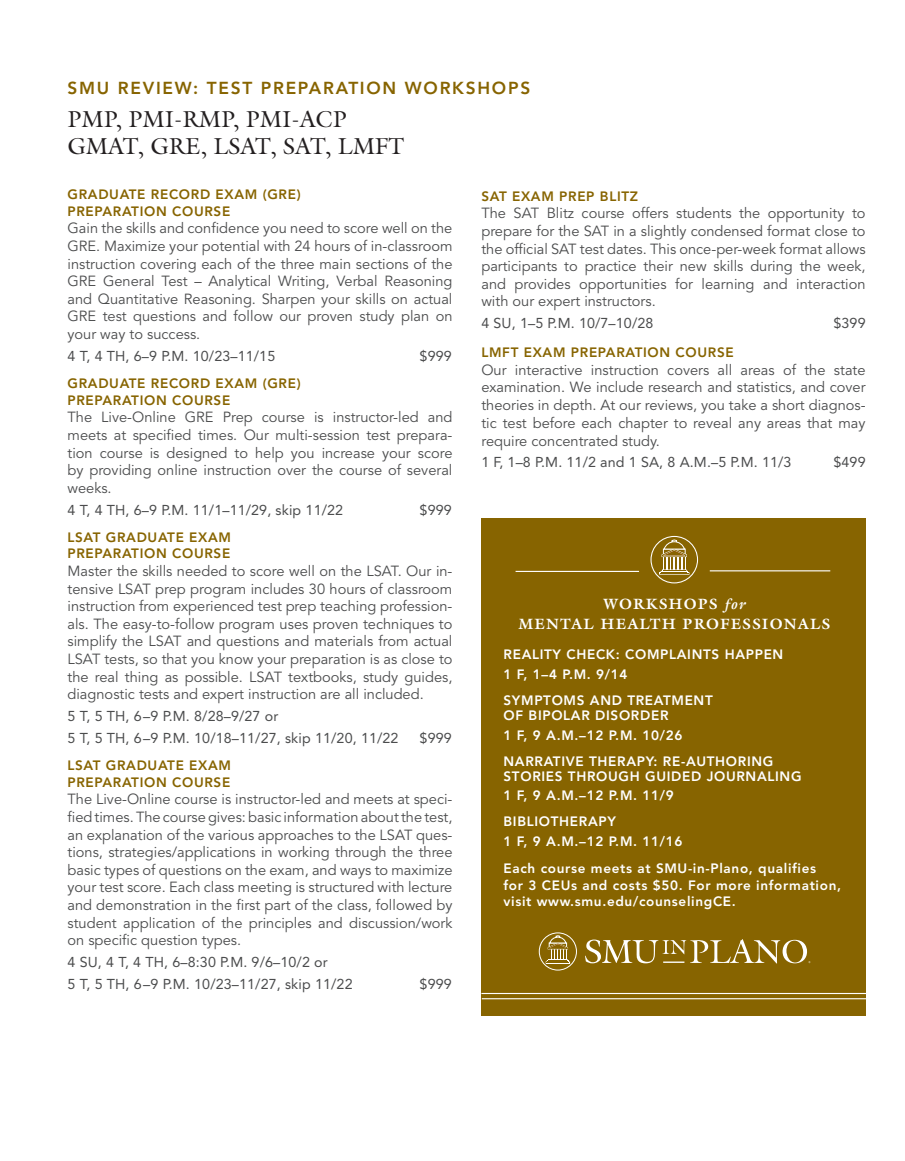
<style>
.page{position:relative;width:905px;height:1161px;background:#fff}
.page>*{position:absolute;margin:0;border:0;box-sizing:border-box;transform-origin:0 0}
.t1{font:23.25px "Galliard";color:#231f20}
.course_title_name{font:800 17.25px "Avenir LT Std";letter-spacing:.1em;color:#876400}
.individual_Courses{font:700 15px "Galliard";letter-spacing:.075em;color:#fff}
.course_description{font:14.7px/17.5px "Avenir LT Std";color:#4b4c4d;text-align:justify}
.instructor_date{font:14.25px "Avenir LT Std";letter-spacing:.01em;color:#4b4c4d}
.course_title_name-2{font:800 13.5px/15px "Avenir LT Std";letter-spacing:.05em;color:#fff}
.course_title_name-3{font:800 13.5px/16.5px "Avenir LT Std";letter-spacing:.05em;color:#876400}
.s1{font-style:italic}
</style>
<div class="page">
<div style="left:481px;top:518px;width:385px;height:498px;background:#876400"></div>
<hr style="left:481px;top:993px;width:385px;height:1px;background:#fff">
<hr style="left:515px;top:571px;width:124px;height:1px;background:#fff">
<hr style="left:709px;top:570px;width:121px;height:1px;background:#fff">
<hr style="left:482px;top:998px;width:384px;height:1px;background:#fff">
<svg style="left:649px;top:535px;width:50px;height:49px"></svg>
<div style="left:650px;top:536px;width:48px;height:47px;border:1px solid #fff;border-radius:50%"></div>
<svg style="left:659px;top:539px;width:30px;height:36px"></svg>
<svg style="left:538px;top:932px;width:39px;height:39px"></svg>
<div style="left:539px;top:932px;width:38px;height:39px;border:1px solid #fff;border-radius:50%"></div>
<svg style="left:545px;top:935px;width:25px;height:29px"></svg>
<svg style="left:585px;top:939px;width:225px;height:25px"></svg>
<p class="course_title_name" style="left:68px;top:78px;width:464px">SMU REVIEW: TEST PREPARATION WORKSHOPS</p>
<p class="t1" style="left:68px;top:104px;width:281px">PMP, PMI-RMP, PMI-ACP</p>
<p class="t1" style="left:68px;top:131px;width:338px">GMAT, GRE, LSAT, SAT, LMFT</p>
<p class="course_title_name-3" style="left:68px;top:186px;width:235px">GRADUATE RECORD EXAM (GRE)<br>PREPARATION COURSE</p>
<p class="course_description" style="left:68px;top:220px;width:386px">Gain the skills and confidence you need to score well on the GRE. Maximize your potential with 24 hours of in-classroom instruction covering each of the three main sections of the GRE General Test – Analytical Writing, Verbal Reasoning and Quantitative Reasoning. Sharpen your skills on actual GRE test questions and follow our proven study plan on your way to success.</p>
<p class="instructor_date" style="left:68px;top:348px;width:209px">4 T, 4 TH, 6–9 P.M. 10/23–11/15</p>
<p class="instructor_date" style="left:419px;top:348px;width:34px">$999</p>
<p class="course_title_name-3" style="left:68px;top:375px;width:235px">GRADUATE RECORD EXAM (GRE)<br>PREPARATION COURSE</p>
<p class="course_description" style="left:68px;top:409px;width:386px">The Live-Online GRE Prep course is instructor-led and meets at specified times. Our multi-session test prepara&shy;tion course is designed to help you increase your score by providing online instruction over the course of several weeks.</p>
<p class="instructor_date" style="left:68px;top:501px;width:277px">4 T, 4 TH, 6–9 P.M. 11/1–11/29, skip 11/22</p>
<p class="instructor_date" style="left:419px;top:501px;width:34px">$999</p>
<p class="course_title_name-3" style="left:68px;top:529px;width:165px">LSAT GRADUATE EXAM<br>PREPARATION COURSE</p>
<p class="course_description" style="left:68px;top:563px;width:386px">Master the skills needed to score well on the LSAT. Our in&shy;tensive LSAT prep program includes 30 hours of classroom instruction from experienced test prep teaching profession&shy;als. The easy-to-follow program uses proven techniques to simplify the LSAT and questions and materials from actual LSAT tests, so that you know your preparation is as close to the real thing as possible. LSAT textbooks, study guides, diagnostic tests and expert instruction are all included.</p>
<p class="instructor_date" style="left:68px;top:708px;width:212px">5 T, 5 TH, 6–9 P.M. 8/28–9/27 or</p>
<p class="instructor_date" style="left:68px;top:730px;width:332px">5 T, 5 TH, 6–9 P.M. 10/18–11/27, skip 11/20, 11/22</p>
<p class="instructor_date" style="left:419px;top:730px;width:34px">$999</p>
<p class="course_title_name-3" style="left:68px;top:757px;width:165px">LSAT GRADUATE EXAM<br>PREPARATION COURSE</p>
<p class="course_description" style="left:68px;top:791px;width:386px">The Live-Online course is instructor-led and meets at speci&shy;fied times. The course gives: basic information about the test, an explanation of the various approaches to the LSAT ques&shy;tions, strategies/applications in working through the three basic types of questions on the exam, and ways to maximize your test score. Each class meeting is structured with lecture and demonstration in the first part of the class, followed by student application of the principles and discussion/work on specific question types.</p>
<p class="instructor_date" style="left:68px;top:954px;width:262px">4 SU, 4 T, 4 TH, 6–8:30 P.M. 9/6–10/2 or</p>
<p class="instructor_date" style="left:68px;top:976px;width:286px">5 T, 5 TH, 6–9 P.M. 10/23–11/27, skip 11/22</p>
<p class="instructor_date" style="left:419px;top:976px;width:34px">$999</p>
<p class="course_title_name-3" style="left:481px;top:188px;width:158px">SAT EXAM PREP BLITZ</p>
<p class="course_description" style="left:481px;top:205px;width:386px">The SAT Blitz course offers students the opportunity to prepare for the SAT in a slightly condensed format close to the official SAT test dates. This once-per-week format allows participants to practice their new skills during the week, and provides opportunities for learning and interaction with our expert instructors.</p>
<p class="instructor_date" style="left:481px;top:315px;width:173px">4 SU, 1–5 P.M. 10/7–10/28</p>
<p class="instructor_date" style="left:833px;top:315px;width:34px">$399</p>
<p class="course_title_name-3" style="left:481px;top:344px;width:254px">LMFT EXAM PREPARATION COURSE</p>
<p class="course_description" style="left:481px;top:361px;width:386px">Our interactive instruction covers all areas of the state examination. We include research and statistics, and cover theories in depth. At our reviews, you take a short diagnos&shy;tic test before each chapter to reveal any areas that may require concentrated study.</p>
<p class="instructor_date" style="left:481px;top:454px;width:311px">1 F, 1–8 P.M. 11/2 and 1 SA, 8 A.M.–5 P.M. 11/3</p>
<p class="instructor_date" style="left:833px;top:454px;width:34px">$499</p>
<p class="individual_Courses" style="left:603px;top:594px;width:143px">WORKSHOPS <span class="s1">for</span></p>
<p class="individual_Courses" style="left:518px;top:614px;width:313px">MENTAL HEALTH PROFESSIONALS</p>
<p class="course_title_name-2" style="left:503px;top:647px;width:281px">REALITY CHECK: COMPLAINTS HAPPEN</p>
<p class="course_title_name-2" style="left:503px;top:667px;width:125px">1 F, 1–4 P.M. 9/14</p>
<p class="course_title_name-2" style="left:503px;top:693px;width:211px">SYMPTOMS AND TREATMENT<br>OF BIPOLAR DISORDER</p>
<p class="course_title_name-2" style="left:503px;top:728px;width:180px">1 F, 9 A.M.–12 P.M. 10/26</p>
<p class="course_title_name-2" style="left:503px;top:754px;width:299px">NARRATIVE THERAPY: RE-AUTHORING<br>STORIES THROUGH GUIDED JOURNALING</p>
<p class="course_title_name-2" style="left:503px;top:788px;width:172px">1 F, 9 A.M.–12 P.M. 11/9</p>
<p class="course_title_name-2" style="left:503px;top:814px;width:114px">BIBLIOTHERAPY</p>
<p class="course_title_name-2" style="left:503px;top:834px;width:180px">1 F, 9 A.M.–12 P.M. 11/16</p>
<p class="course_title_name-2" style="left:503px;top:860px;width:339px;line-height:16.5px">Each course meets at SMU-in-Plano, qualifies<br>for 3 CEUs and costs $50. For more information, visit www.smu.edu/counselingCE.</p>
</div>
